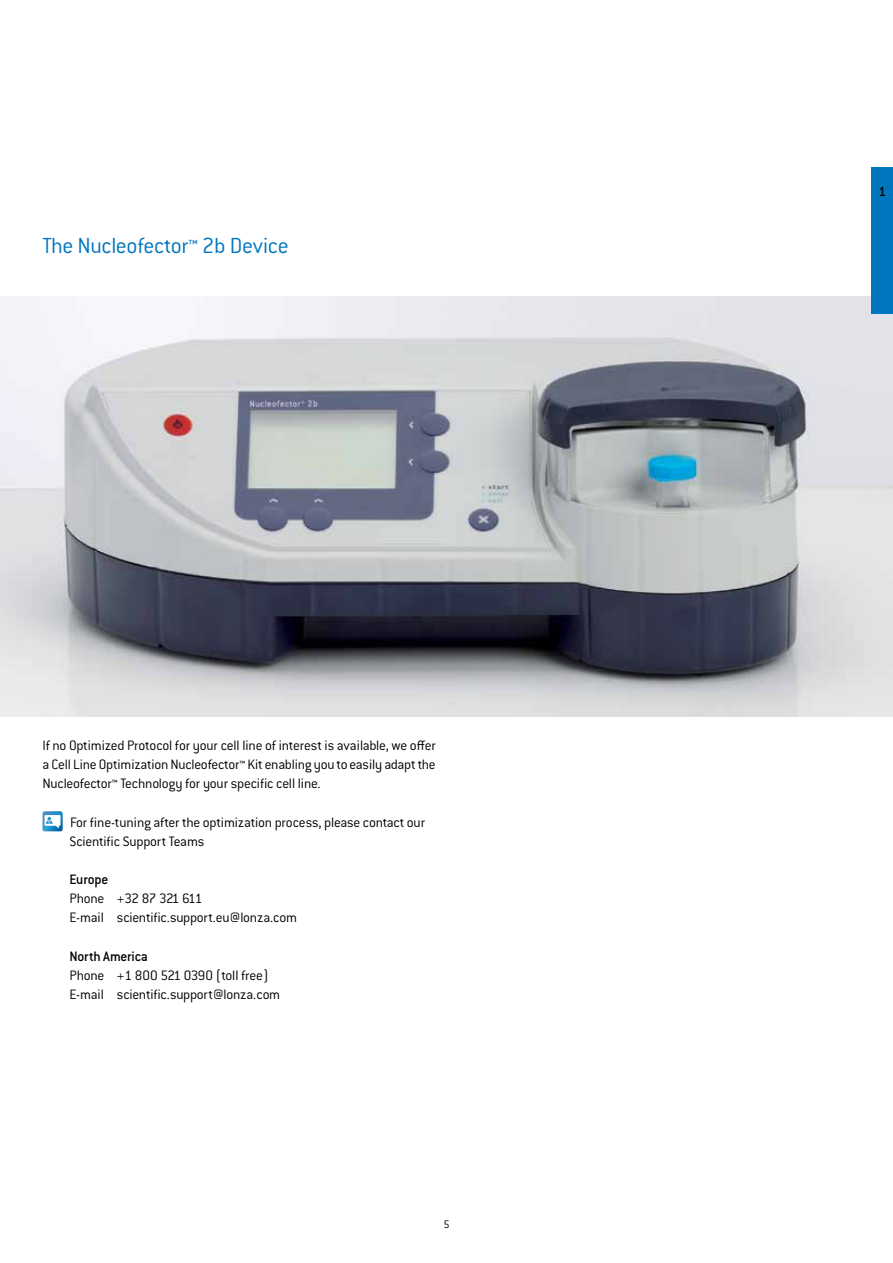
<style>
.page{position:relative;width:893px;height:1263px;background:#fff}
.page>*{position:absolute;margin:0;border:0;box-sizing:border-box;transform-origin:0 0}
.t1{font:300 24px "Conduit ITC Std";letter-spacing:-.015em;color:#0076c0}
.t2{font:300 15px/19.2px "Conduit ITC Std";letter-spacing:-.015em;color:#000}
.t3{font:500 15px "Conduit ITC Std";letter-spacing:-.015em;color:#000}
.t4{font:300 12px "Conduit ITC Std";color:#000}
</style>
<div class="page">
<img style="left:0;top:296px;width:893px;height:420px">
<svg style="left:43px;top:811px;width:20px;height:20px"></svg>
<div style="left:872px;top:167px;width:21px;height:146px;background:#0076c0"></div>
<h1 class="t1" style="left:43px;top:231px;width:248px">The Nucleofector™ 2b Device</h1>
<p class="t2" style="left:43px;top:735px;width:395px;text-align:justify">If no Optimized Protocol for your cell line of interest is available, we offer a Cell Line Optimization Nucleofector™ Kit enabling you to easily adapt the Nucleofector™ Technology for your specific cell line.</p>
<p class="t2" style="left:70px;top:812px;width:357px">For fine-tuning after the optimization process, please contact our<br>Scientific Support Teams</p>
<p class="t3" style="left:70px;top:870px;width:40px">Europe</p>
<p class="t2" style="left:70px;top:888px;width:229px">Phone +32 87 321 611<br>E-mail scientific.support.eu@lonza.com</p>
<p class="t3" style="left:70px;top:947px;width:80px">North America</p>
<p class="t2" style="left:70px;top:965px;width:212px">Phone +1 800 521 0390 (toll free)<br>E-mail scientific.support@lonza.com</p>
<p class="t4" style="left:443px;top:1217px;width:8px">5</p>
<p class="t3" style="left:878px;top:182px;width:9px">1</p>
</div>
